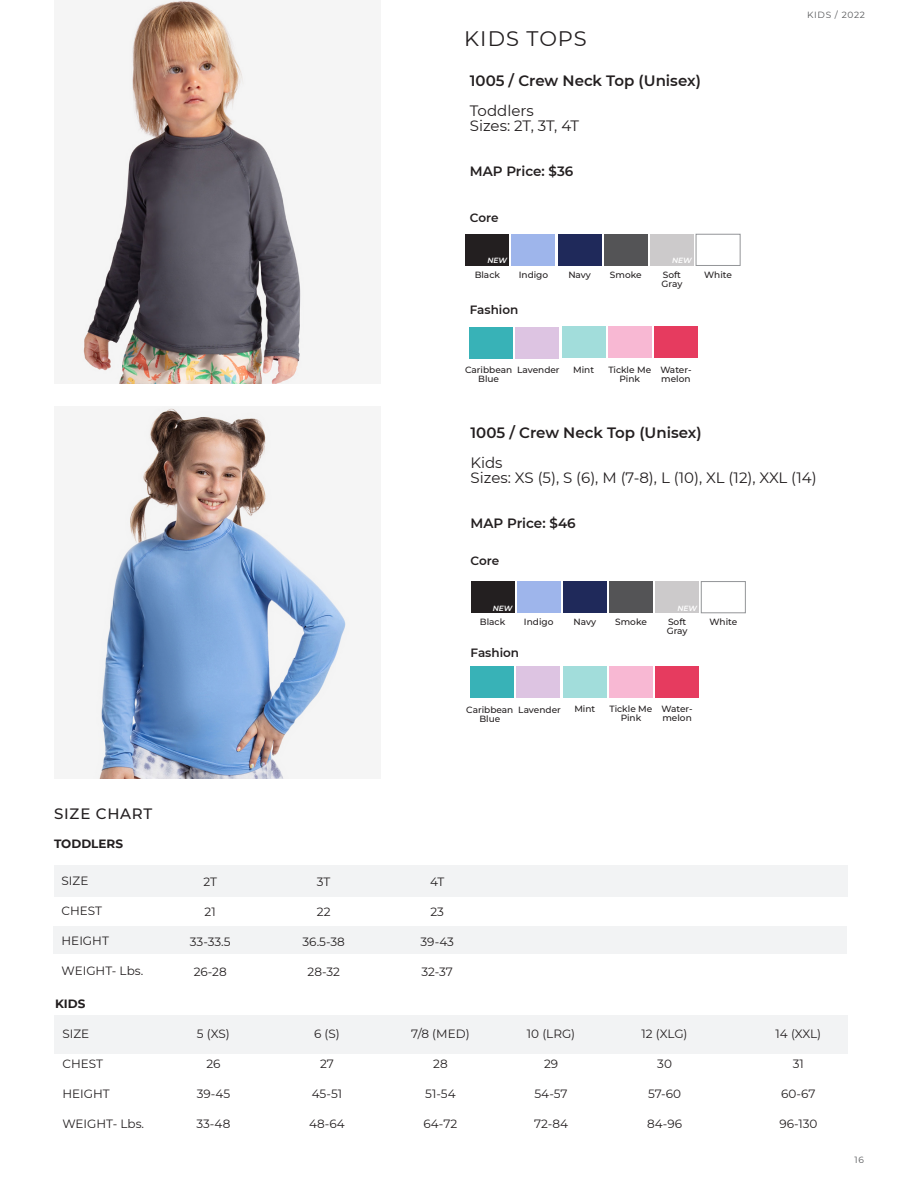
<style>
.page{position:relative;width:918px;height:1188px;background:#fff}
.page>*{position:absolute;margin:0;border:0;box-sizing:border-box;transform-origin:0 0}
.t1{font:21px "Montserrat";letter-spacing:.05em;color:#231f20}
.t2{font:15px "Montserrat";color:#231f20}
.t3{font:600 15px "Montserrat";color:#231f20}
.t4{font:500 15px "Montserrat";letter-spacing:.05em;color:#231f20}
.t5{font:600 13.5px "Montserrat";color:#231f20}
.t6{font:12px "Montserrat";color:#231f20}
.t7{font:600 12px "Montserrat";color:#231f20}
.t8{font:700 12px "Montserrat";color:#231f20}
.t9{font:500 9px/9px "Montserrat";color:#231f20}
.t10{font:9px "Montserrat";letter-spacing:.075em;color:#57585a}
.t11{font:italic 600 7.5px "Montserrat";letter-spacing:-.005em;color:#fff}
</style>
<div class="page">
<div style="left:53px;top:927px;width:794px;height:27px;background:#f2f3f4"></div>
<div style="left:470px;top:667px;width:44px;height:31px;background:#38b2b7"></div>
<div style="left:563px;top:667px;width:44px;height:31px;background:#a2dddb"></div>
<div style="left:609px;top:667px;width:44px;height:31px;background:#f8b8d3"></div>
<div style="left:655px;top:667px;width:44px;height:31px;background:#e63b5f"></div>
<div style="left:516px;top:667px;width:44px;height:31px;background:#ddc4e2"></div>
<div style="left:469px;top:327px;width:44px;height:31px;background:#38b2b7"></div>
<div style="left:562px;top:327px;width:44px;height:31px;background:#a2dddb"></div>
<div style="left:608px;top:327px;width:44px;height:31px;background:#f8b8d3"></div>
<div style="left:654px;top:327px;width:44px;height:31px;background:#e63b5f"></div>
<div style="left:515px;top:327px;width:44px;height:31px;background:#ddc4e2"></div>
<div style="left:465px;top:234px;width:44px;height:31px;background:#231f20"></div>
<div style="left:512px;top:234px;width:43px;height:31px;background:#9eb5eb"></div>
<div style="left:558px;top:234px;width:44px;height:31px;background:#1f295a"></div>
<div style="left:604px;top:234px;width:44px;height:31px;background:#545456"></div>
<div style="left:650px;top:234px;width:44px;height:31px;background:#cccacb"></div>
<div style="left:696px;top:234px;width:44px;height:32px;border:1px solid #939598"></div>
<div style="left:471px;top:582px;width:44px;height:31px;background:#231f20"></div>
<div style="left:517px;top:582px;width:44px;height:31px;background:#9eb5eb"></div>
<div style="left:563px;top:582px;width:44px;height:31px;background:#1f295a"></div>
<div style="left:609px;top:582px;width:44px;height:31px;background:#545456"></div>
<div style="left:655px;top:582px;width:44px;height:31px;background:#cccacb"></div>
<div style="left:701px;top:581px;width:45px;height:32px;border:1px solid #939598"></div>
<img style="left:80px;top:0;width:224px;height:383px">
<img style="left:93px;top:406px;width:257px;height:372px">
<div style="left:54px;top:865px;width:794px;height:32px;background:#f2f3f4"></div>
<div style="left:54px;top:1015px;width:794px;height:38px;background:#f2f3f4"></div>
<p class="t4" style="left:54px;top:803px;width:100px">SIZE CHART</p>
<p class="t8" style="left:54px;top:835px;width:71px">TODDLERS</p>
<p class="t6" style="left:62px;top:873px;width:28px">SIZE</p>
<p class="t6" style="left:62px;top:903px;width:42px">CHEST</p>
<p class="t6" style="left:62px;top:933px;width:49px">HEIGHT</p>
<p class="t6" style="left:62px;top:963px;width:83px">WEIGHT- Lbs.</p>
<p class="t8" style="left:55px;top:996px;width:32px">KIDS</p>
<p class="t6" style="left:62px;top:1025px;width:28px">SIZE</p>
<p class="t6" style="left:62px;top:1055px;width:42px">CHEST</p>
<p class="t6" style="left:62px;top:1085px;width:49px">HEIGHT</p>
<p class="t6" style="left:62px;top:1115px;width:83px">WEIGHT- Lbs.</p>
<p class="t6" style="left:203px;top:874px;width:15px">2T</p>
<p class="t6" style="left:205px;top:904px;width:13px">21</p>
<p class="t6" style="left:190px;top:934px;width:42px">33-33.5</p>
<p class="t6" style="left:194px;top:964px;width:35px">26-28</p>
<p class="t6" style="left:197px;top:1026px;width:34px">5 (XS)</p>
<p class="t6" style="left:206px;top:1056px;width:16px">26</p>
<p class="t6" style="left:197px;top:1086px;width:35px">39-45</p>
<p class="t6" style="left:197px;top:1116px;width:35px">33-48</p>
<p class="t6" style="left:317px;top:874px;width:15px">3T</p>
<p class="t6" style="left:317px;top:904px;width:15px">22</p>
<p class="t6" style="left:303px;top:934px;width:44px">36.5-38</p>
<p class="t6" style="left:308px;top:964px;width:34px">28-32</p>
<p class="t6" style="left:314px;top:1026px;width:27px">6 (S)</p>
<p class="t6" style="left:320px;top:1056px;width:15px">27</p>
<p class="t6" style="left:312px;top:1086px;width:32px">45-51</p>
<p class="t6" style="left:309px;top:1116px;width:37px">48-64</p>
<p class="t1" style="left:464px;top:24px;width:124px">KIDS TOPS</p>
<p class="t3" style="left:470px;top:70px;width:233px">1005 / Crew Neck Top (Unisex)</p>
<p class="t2" style="left:470px;top:100px;width:65px">Toddlers</p>
<p class="t2" style="left:470px;top:115px;width:111px">Sizes: 2T, 3T, 4T</p>
<p class="t5" style="left:470px;top:161px;width:105px">MAP Price: $36</p>
<p class="t7" style="left:470px;top:209px;width:30px">Core</p>
<p class="t11" style="left:488px;top:255px;width:21px">NEW</p>
<p class="t11" style="left:672px;top:255px;width:21px">NEW</p>
<p class="t9" style="left:475px;top:270px;width:27px">Black</p>
<p class="t9" style="left:519px;top:270px;width:31px">Indigo</p>
<p class="t9" style="left:568px;top:270px;width:24px">Navy</p>
<p class="t9" style="left:610px;top:270px;width:33px">Smoke</p>
<p class="t9" style="left:662px;top:270px;width:22px">Soft<br>Gray</p>
<p class="t9" style="left:704px;top:270px;width:29px">White</p>
<p class="t7" style="left:470px;top:302px;width:50px">Fashion</p>
<p class="t9" style="left:517px;top:365px;width:44px">Lavender</p>
<p class="t9" style="left:465px;top:365px;width:49px">Caribbean</p>
<p class="t9" style="left:478px;top:374px;width:22px">Blue</p>
<p class="t9" style="left:573px;top:365px;width:22px">Mint</p>
<p class="t9" style="left:608px;top:365px;width:44px;text-align:center">Tickle Me<br>Pink</p>
<p class="t9" style="left:660px;top:365px;width:33px">Water&shy;melon</p>
<p class="t10" style="left:807px;top:9px;width:59px">KIDS / 2022</p>
<p class="t3" style="left:471px;top:422px;width:233px">1005 / Crew Neck Top (Unisex)</p>
<p class="t2" style="left:471px;top:453px;width:34px">Kids</p>
<p class="t2" style="left:471px;top:468px;width:348px">Sizes: XS (5), S (6), M (7-8), L (10), XL (12), XXL (14)</p>
<p class="t5" style="left:471px;top:514px;width:107px">MAP Price: $46</p>
<p class="t7" style="left:471px;top:552px;width:30px">Core</p>
<p class="t11" style="left:493px;top:603px;width:21px">NEW</p>
<p class="t11" style="left:677px;top:603px;width:21px">NEW</p>
<p class="t9" style="left:480px;top:617px;width:27px">Black</p>
<p class="t9" style="left:524px;top:617px;width:31px">Indigo</p>
<p class="t9" style="left:574px;top:617px;width:24px">Navy</p>
<p class="t9" style="left:615px;top:617px;width:33px">Smoke</p>
<p class="t9" style="left:667px;top:617px;width:22px">Soft<br>Gray</p>
<p class="t9" style="left:709px;top:617px;width:29px">White</p>
<p class="t7" style="left:471px;top:645px;width:50px">Fashion</p>
<p class="t9" style="left:518px;top:704px;width:44px">Lavender</p>
<p class="t9" style="left:466px;top:705px;width:49px">Caribbean</p>
<p class="t9" style="left:479px;top:714px;width:22px">Blue</p>
<p class="t9" style="left:574px;top:704px;width:22px">Mint</p>
<p class="t9" style="left:610px;top:704px;width:44px;text-align:center">Tickle Me<br>Pink</p>
<p class="t9" style="left:662px;top:704px;width:33px">Water&shy;melon</p>
<p class="t6" style="left:430px;top:874px;width:16px">4T</p>
<p class="t6" style="left:430px;top:904px;width:15px">23</p>
<p class="t6" style="left:421px;top:934px;width:35px">39-43</p>
<p class="t6" style="left:421px;top:964px;width:33px">32-37</p>
<p class="t6" style="left:411px;top:1026px;width:60px">7/8 (MED)</p>
<p class="t6" style="left:433px;top:1056px;width:16px">28</p>
<p class="t6" style="left:425px;top:1086px;width:32px">51-54</p>
<p class="t6" style="left:424px;top:1116px;width:35px">64-72</p>
<p class="t6" style="left:527px;top:1026px;width:50px">10 (LRG)</p>
<p class="t6" style="left:544px;top:1056px;width:16px">29</p>
<p class="t6" style="left:535px;top:1086px;width:35px">54-57</p>
<p class="t6" style="left:534px;top:1116px;width:35px">72-84</p>
<p class="t6" style="left:642px;top:1026px;width:47px">12 (XLG)</p>
<p class="t6" style="left:657px;top:1056px;width:16px">30</p>
<p class="t6" style="left:648px;top:1086px;width:35px">57-60</p>
<p class="t6" style="left:647px;top:1116px;width:36px">84-96</p>
<p class="t6" style="left:776px;top:1026px;width:47px">14 (XXL)</p>
<p class="t6" style="left:793px;top:1056px;width:13px">31</p>
<p class="t6" style="left:781px;top:1086px;width:36px">60-67</p>
<p class="t6" style="left:779px;top:1116px;width:40px">96-130</p>
<p class="t10" style="left:855px;top:1154px;width:11px">16</p>
</div>
